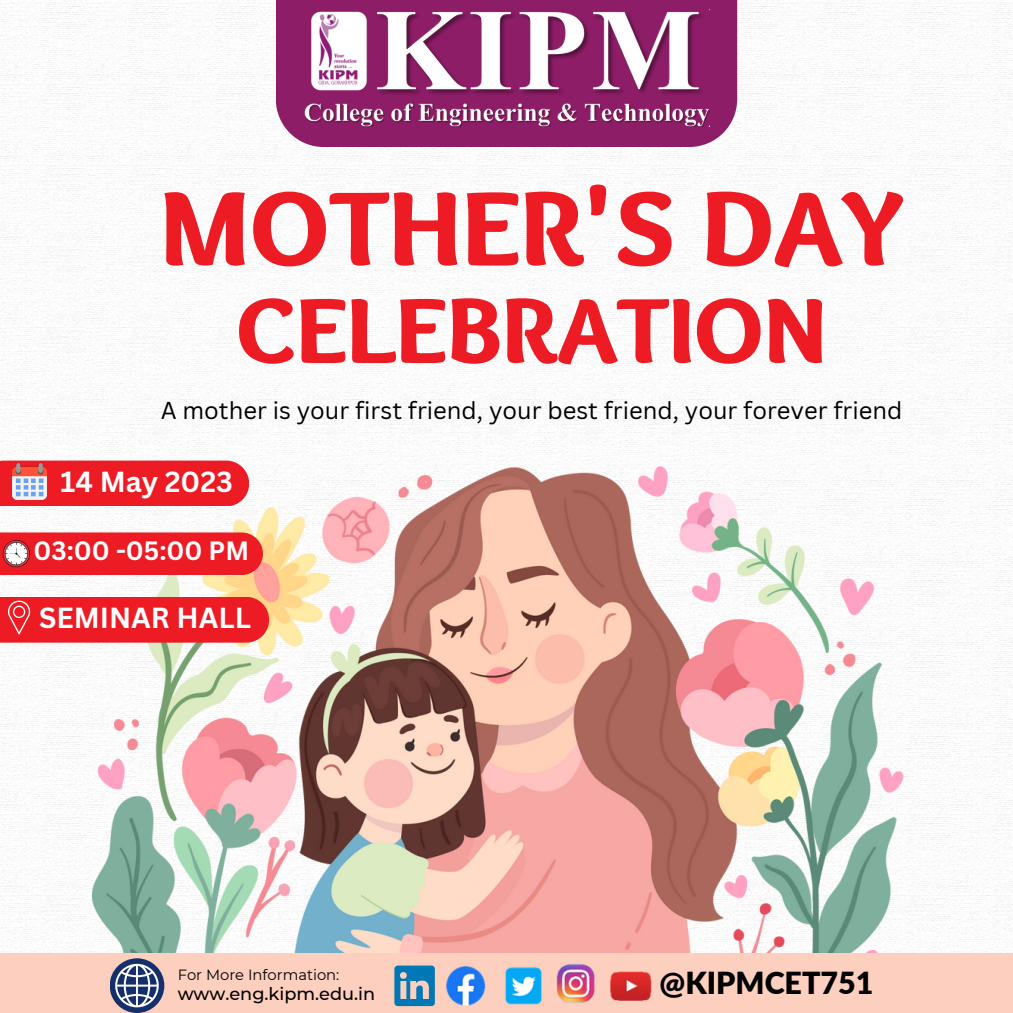
<style>
.page{position:relative;width:1013px;height:1013px;background:#fff}
.page>*{position:absolute;margin:0;border:0;box-sizing:border-box;transform-origin:0 0}
.t1{font:900 109.62px "Sukar";color:#ed1c24}
.t2{font:900 95.88px "Sukar";color:#ed1c24}
.t3{font:900 30.38px "Lato";color:#000}
.t4{font:700 28.25px "Canva Sans";color:#fefeff}
.t5{font:700 25.75px "Canva Sans";color:#fefeff}
.t6{font:23.75px "Canva Sans";color:#000}
.t7{font:500 17.75px "Montserrat";color:#000}
.t8{font:14.75px "Montserrat";color:#000}
</style>
<div class="page">
<img style="left:0;top:0;width:1012px;height:953px">
<img style="left:93px;top:466px;width:810px;height:487px">
<div style="left:0;top:953px;width:1012px;height:59px;background:#fdcfbe"></div>
<img style="left:446px;top:964px;width:206px;height:42px">
<svg style="left:394px;top:965px;width:41px;height:41px"></svg>
<div style="left:110px;top:958px;width:54px;height:54px;background:#142f6b;border-radius:50%"></div>
<svg style="left:115px;top:963px;width:44px;height:44px"></svg>
<img style="left:288px;top:0;width:497px;height:200px">
<div style="left:276px;top:0;width:461px;height:147px;background:#8d1d67"></div>
<img style="left:304px;top:11px;width:405px;height:115px">
<div style="left:0;top:460px;width:249px;height:46px;background:#ed1c24"></div>
<img style="left:13px;top:463px;width:33px;height:36px">
<div style="left:0;top:597px;width:269px;height:45px;background:#ed1c24"></div>
<svg style="left:0;top:532px;width:263px;height:43px"></svg>
<p class="t1" style="left:160px;top:165px;width:745px">MOTHER'S DAY</p>
<p class="t2" style="left:236px;top:275px;width:593px">CELEBRATION</p>
<p class="t6" style="left:161px;top:394px;width:743px">A mother is your first friend, your best friend, your forever friend</p>
<p class="t4" style="left:60px;top:461px;width:174px">14 May 2023</p>
<p class="t5" style="left:34px;top:532px;width:217px">03:00 -05:00 PM</p>
<p class="t4" style="left:39px;top:598px;width:213px">SEMINAR HALL</p>
<p class="t8" style="left:178px;top:965px;width:163px">For More Information:</p>
<p class="t7" style="left:178px;top:982px;width:199px">www.eng.kipm.edu.in</p>
<p class="t3" style="left:659px;top:963px;width:215px">@KIPMCET751</p>
</div>
